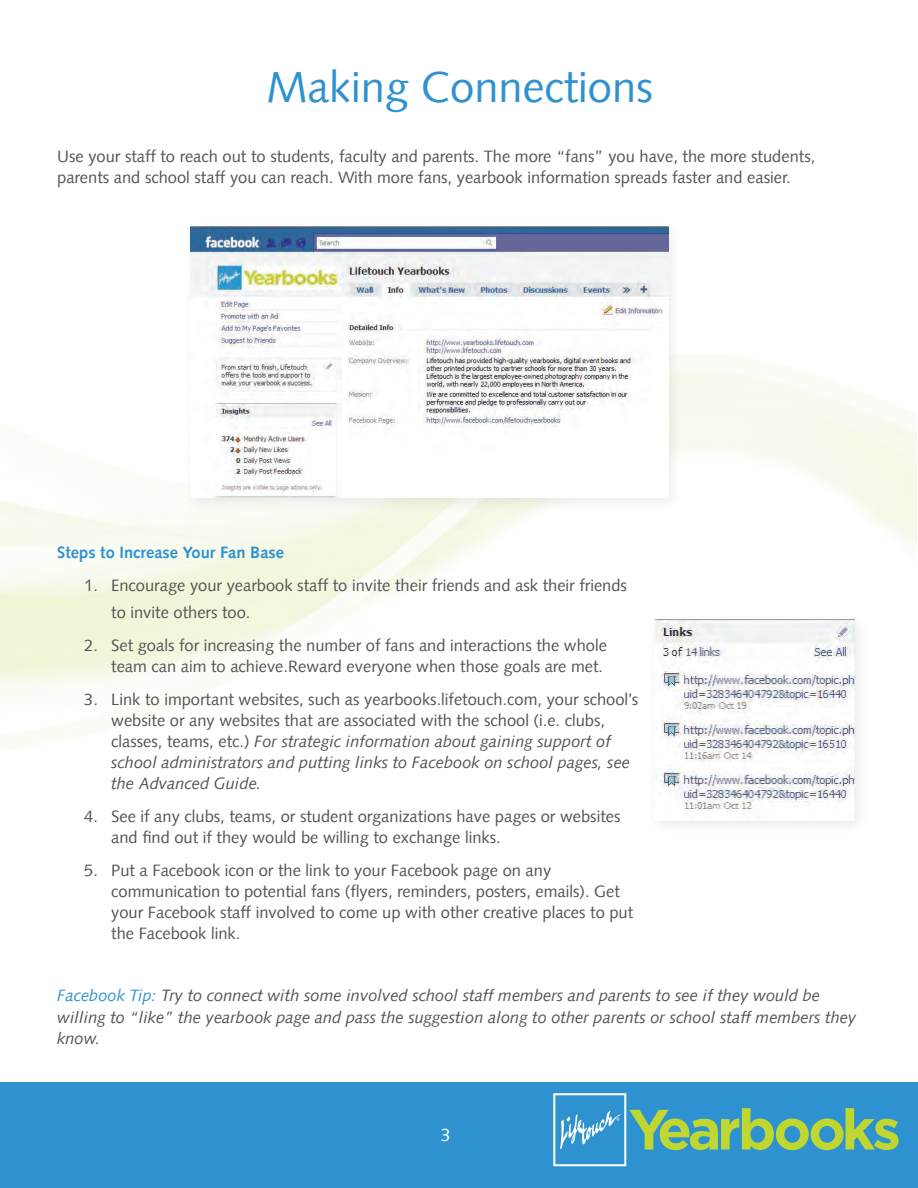
<style>
.page{position:relative;width:918px;height:1188px;background:#fff}
.page>*{position:absolute;margin:0;border:0;box-sizing:border-box;transform-origin:0 0}
.t1{font:43.5px "Syntax";color:#2e92d0}
.t2{font:18px "Syntax";color:#fff}
.t3{font:16.5px/21px "Syntax";color:#535353}
.t4{font:italic 16.5px/21px "Syntax";color:#535353}
.t5{font:700 16.5px "Syntax";color:#2e92d0}
.s1{font-style:italic}
.s2{color:#2e92d0}
</style>
<div class="page">
<div style="left:0;top:1082px;width:918px;height:106px;background:#2e92d0"></div>
<svg style="left:629px;top:1108px;width:270px;height:42px"></svg>
<div style="left:553px;top:1093px;width:73px;height:73px;border:2px solid #fff"></div>
<svg style="left:560px;top:1111px;width:61px;height:38px"></svg>
<div style="left:181px;top:219px;width:501px;height:294px;background:#231f20;opacity:.09"></div>
<img style="left:190px;top:226px;width:478px;height:271px">
<img style="left:654px;top:619px;width:201px;height:193px">
<h1 class="t1" style="left:266px;top:61px;width:388px">Making Connections</h1>
<p class="t3" style="left:57px;top:146px;width:760px">Use your staff to reach out to students, faculty and parents. The more “fans” you have, the more students, parents and school staff you can reach. With more fans, yearbook information spreads faster and easier.</p>
<p class="t5" style="left:57px;top:543px;width:228px">Steps to Increase Your Fan Base</p>
<p class="t3" style="left:111px;top:572px;width:517px;line-height:27px;text-indent:-27px">1. Encourage your yearbook staff to invite their friends and ask their friends to invite others too.</p>
<p class="t3" style="left:84px;top:635px;width:524px;text-align:right">2. Set goals for increasing the number of fans and interactions the whole team can aim to achieve.Reward everyone when those goals are met.</p>
<p class="t3" style="left:111px;top:689px;width:528px;text-indent:-27px">3. Link to important websites, such as yearbooks.lifetouch.com, your school’s website or any websites that are associated with the school (i.e. clubs, classes, teams, etc.) <span class="s1">For strategic information about gaining support of school administrators and putting links to Facebook on school pages, see the Advanced Guide.</span></p>
<p class="t3" style="left:111px;top:806px;width:511px;text-indent:-27px">4. See if any clubs, teams, or student organizations have pages or websites and find out if they would be willing to exchange links.</p>
<p class="t3" style="left:111px;top:860px;width:524px;text-indent:-27px">5. Put a Facebook icon or the link to your Facebook page on any communication to potential fans (flyers, reminders, posters, emails). Get your Facebook staff involved to come up with other creative places to put the Facebook link.</p>
<p class="t4" style="left:57px;top:985px;width:801px"><span class="s2">Facebook Tip:</span> Try to connect with some involved school staff members and parents to see if they would be willing to “like” the yearbook page and pass the suggestion along to other parents or school staff members they know.</p>
<p class="t2" style="left:441px;top:1125px;width:12px">3</p>
</div>
